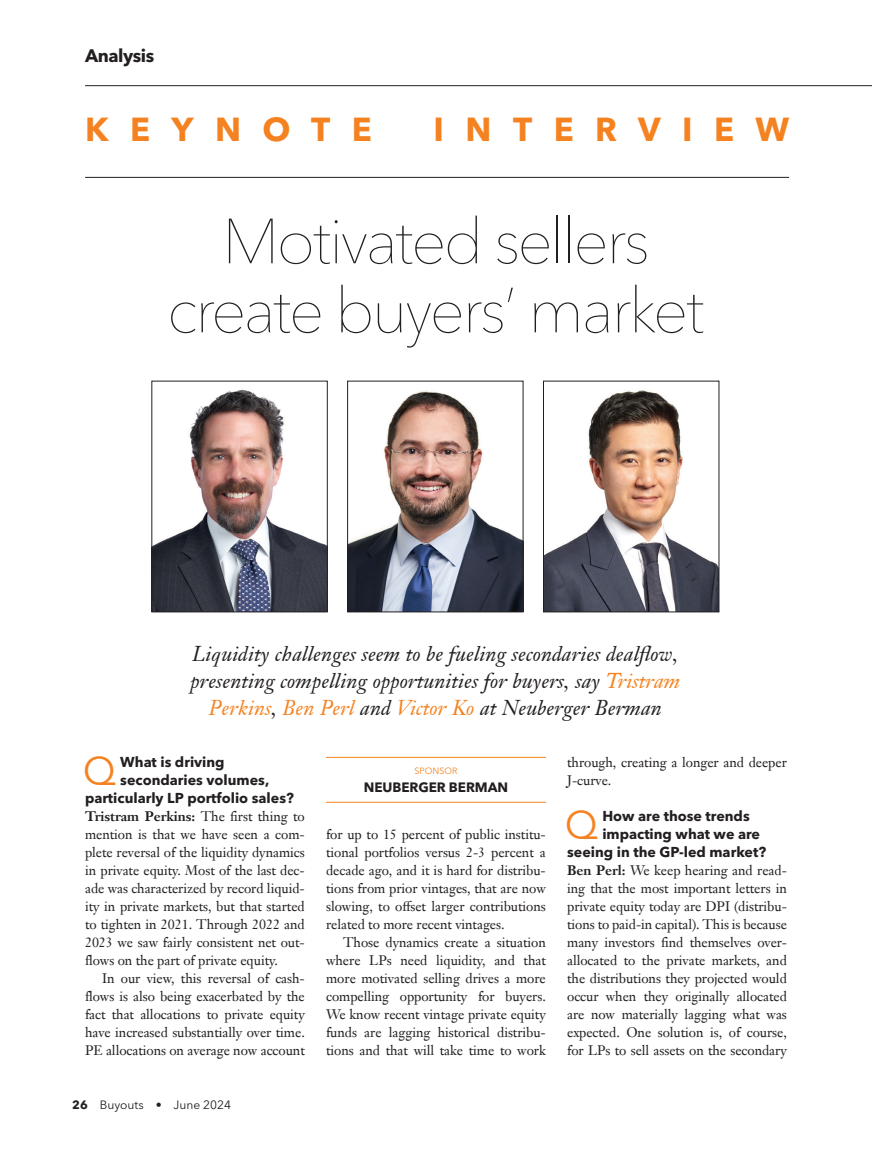
<style>
.page{position:relative;width:872px;height:1149px;background:#fff}
.page>*{position:absolute;margin:0;border:0;box-sizing:border-box;transform-origin:0 0}
.A_Headline_42_46_centred{font:200 63px/69px "Avenir Next LT Pro";letter-spacing:-.04em;color:#231f20;text-align:center}
.E_Analysis_Q_A_Question{font:39.6px "Avenir Next LT Pro";color:#f58220}
.t1{font:700 33px "Avenir Next LT Pro";letter-spacing:.65em;color:#f58220}
.D_Standfirst_italic_centred{font:italic 21px/27px "Janson Text LT Pro";letter-spacing:.005em;color:#231f20;text-align:center}
.t2{font:700 18px "Avenir Next LT Pro";letter-spacing:-.025em;color:#231f20}
.E_Analysis_Q_A_Question-2{font:700 14.25px "Avenir Next LT Pro";color:#231f20}
.F_Analysis_Body_NO_indent{font:13.5px/18px "Janson Text LT Pro";letter-spacing:-.005em;color:#231f20;text-align:justify}
.G__Analysis_Body_Indent{font:13.5px/18px "Janson Text LT Pro";letter-spacing:-.005em;color:#231f20;text-align:justify}
.S1_Sponsor_CompanyName{font:700 13.5px "Avenir Next LT Pro";letter-spacing:-.005em;color:#231f20}
.t3{font:12px "Avenir Next LT Pro";color:#231f20}
.S_Sponsor_Label{font:9px "Avenir Next LT Pro";color:#f58220}
.s1{color:#f58220}
.s2{font-weight:700}
</style>
<div class="page">
<hr style="left:85px;top:177px;width:704px;height:1px;background:#231f20">
<hr style="left:85px;top:85px;width:787px;height:1px;background:#231f20">
<hr style="left:326px;top:756px;width:220px;height:1px;background:#f58220">
<hr style="left:326px;top:801px;width:220px;height:1px;background:#f58220">
<img style="left:154px;top:389px;width:171px;height:221px">
<div style="left:152px;top:381px;width:175px;height:231px;border:1px solid #231f20"></div>
<img style="left:349px;top:391px;width:172px;height:219px">
<div style="left:347px;top:381px;width:176px;height:231px;border:1px solid #231f20"></div>
<img style="left:545px;top:390px;width:172px;height:220px">
<div style="left:543px;top:381px;width:176px;height:231px;border:1px solid #231f20"></div>
<h3 class="t2" style="left:85px;top:45px;width:71px">Analysis</h3>
<h3 class="t1" style="left:85px;top:110px;width:288px">KEYNOTE</h3>
<h3 class="t1" style="left:433px;top:110px;width:357px">INTERVIEW</h3>
<p class="A_Headline_42_46_centred" style="left:167px;top:207px;width:539px">Motivated sellers create buyers’ market</p>
<p class="D_Standfirst_italic_centred" style="left:190px;top:640px;width:491px">Liquidity challenges seem to be fueling secondaries dealflow, presenting compelling opportunities for buyers, say <span class="s1">Tristram<br>Perkins</span>, <span class="s1">Ben Perl</span> and <span class="s1">Victor Ko</span> at Neuberger Berman</p>
<p class="E_Analysis_Q_A_Question" style="left:83px;top:746px;width:35px">Q</p>
<p class="E_Analysis_Q_A_Question-2" style="left:120px;top:752px;width:106px">What is driving</p>
<p class="E_Analysis_Q_A_Question-2" style="left:120px;top:770px;width:150px">secondaries volumes,</p>
<p class="E_Analysis_Q_A_Question-2" style="left:85px;top:788px;width:210px">particularly LP portfolio sales?</p>
<p class="F_Analysis_Body_NO_indent" style="left:85px;top:806px;width:221px"><span class="s2">Tristram Perkins:</span> The first thing to mention is that we have seen a com&shy;plete reversal of the liquidity dynamics in private equity. Most of the last dec&shy;ade was characterized by record liquid&shy;ity in private markets, but that started to tighten in 2021. Through 2022 and 2023 we saw fairly consistent net out&shy;flows on the part of private equity.</p>
<p class="G__Analysis_Body_Indent" style="left:85px;top:968px;width:221px;text-indent:17px">In our view, this reversal of cash&shy;flows is also being exacerbated by the fact that allocations to private equity have increased substantially over time.<br>PE allocations on average now account</p>
<p class="t3" style="left:72px;top:1097px;width:160px"><span class="s2">26</span> Buyouts • June 2024</p>
<p class="S_Sponsor_Label" style="left:414px;top:765px;width:44px">SPONSOR</p>
<p class="S1_Sponsor_CompanyName" style="left:364px;top:778px;width:146px">NEUBERGER BERMAN</p>
<p class="G__Analysis_Body_Indent" style="left:326px;top:824px;width:221px">for up to 15 percent of public institu&shy;tional portfolios versus 2-3 percent a decade ago, and it is hard for distribu&shy;tions from prior vintages, that are now slowing, to offset larger contributions related to more recent vintages.</p>
<p class="G__Analysis_Body_Indent" style="left:326px;top:932px;width:221px;text-indent:17px">Those dynamics create a situation where LPs need liquidity, and that more motivated selling drives a more compelling opportunity for buyers.<br>We know recent vintage private equity funds are lagging historical distribu&shy;tions and that will take time to work</p>
<p class="G__Analysis_Body_Indent" style="left:567px;top:752px;width:221px">through, creating a longer and deeper<br>J-curve.</p>
<p class="E_Analysis_Q_A_Question" style="left:565px;top:800px;width:35px">Q</p>
<p class="E_Analysis_Q_A_Question-2" style="left:602px;top:806px;width:149px">How are those trends</p>
<p class="E_Analysis_Q_A_Question-2" style="left:602px;top:824px;width:159px">impacting what we are</p>
<p class="E_Analysis_Q_A_Question-2" style="left:567px;top:842px;width:200px">seeing in the GP-led market?</p>
<p class="F_Analysis_Body_NO_indent" style="left:567px;top:860px;width:221px"><span class="s2">Ben Perl:</span> We keep hearing and read&shy;ing that the most important letters in private equity today are DPI (distribu&shy;tions to paid-in capital). This is because many investors find themselves over&shy;allocated to the private markets, and the distributions they projected would occur when they originally allocated are now materially lagging what was expected. One solution is, of course, for LPs to sell assets on the secondary</p>
</div>
